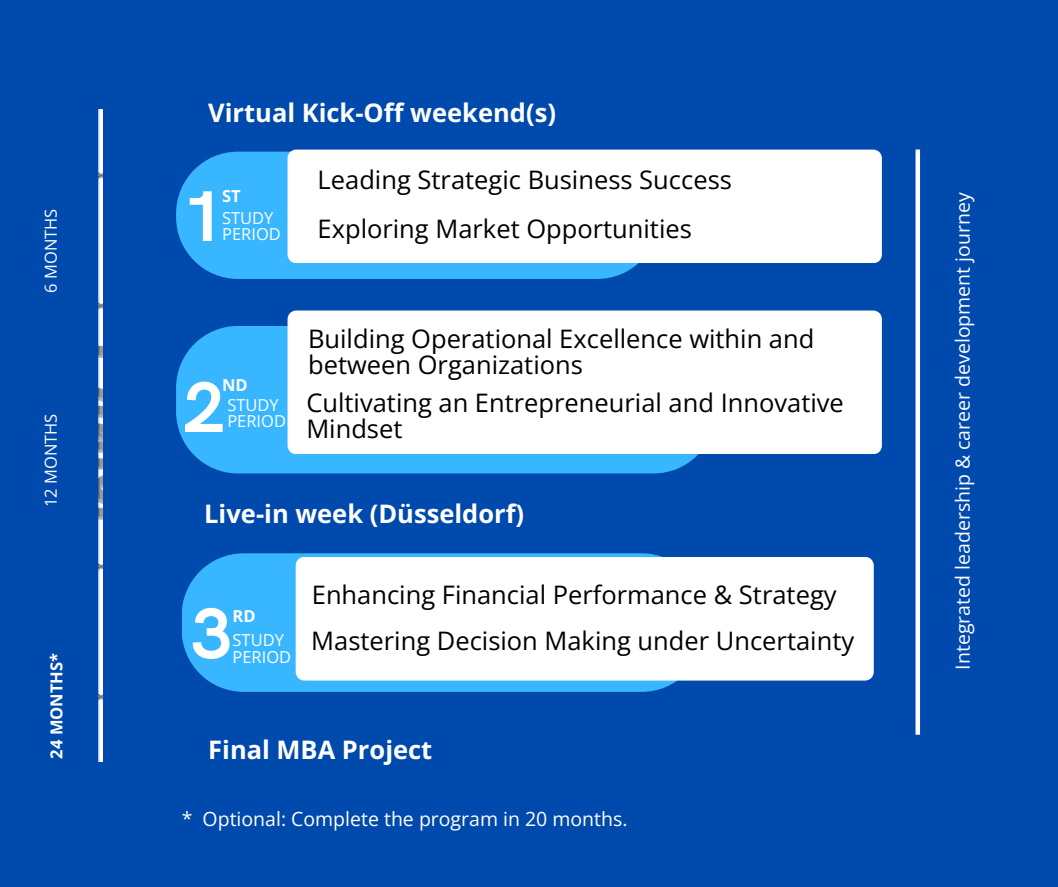
<style>
.page{position:relative;width:1058px;height:887px;background:#fff}
.page>*{position:absolute;margin:0;border:0;box-sizing:border-box;transform-origin:0 0}
.t1{font:700 72px "HK Grotesk";color:#fff}
.t2{font:25.5px/25.8px "Open Sans";color:#000}
.t3{font:700 25.5px "Open Sans";color:#fff}
.t4{font:19.5px "Open Sans";color:#fff}
.t5{font:16.5px "Open Sans";color:#fff}
.t6{font:700 16.5px "Open Sans";color:#fff}
</style>
<div class="page">
<div style="left:0;top:0;width:1058px;height:886px;background:#004aad"></div>
<div style="left:176px;top:152px;width:483px;height:127px;background:#38b6ff;border-radius:62px"></div>
<div style="left:287px;top:149px;width:595px;height:114px;background:#fff"></div>
<div style="left:176px;top:326px;width:539px;height:147px;background:#38b6ff;border-radius:62px"></div>
<div style="left:287px;top:310px;width:595px;height:144px;background:#fff"></div>
<div style="left:182px;top:553px;width:521px;height:138px;background:#38b6ff;border-radius:62px"></div>
<div style="left:296px;top:557px;width:577px;height:123px;background:#fff"></div>
<img style="left:99px;top:110px;width:3px;height:651px">
<div style="left:915px;top:149px;width:5px;height:585px;background:#fff"></div>
<p class="t5" style="left:39px;top:293px;width:86px;rotate:-90deg">6 MONTHS</p>
<p class="t5" style="left:39px;top:507px;width:95px;rotate:-90deg">12 MONTHS</p>
<p class="t6" style="left:45px;top:758px;width:107px;rotate:-90deg">24 MONTHS*</p>
<p class="t3" style="left:208px;top:94px;width:349px">Virtual Kick-Off weekend(s)</p>
<p class="t1" style="left:183px;top:176px;width:43px">1</p>
<p class="t6" style="left:222px;top:184px;width:20px">ST</p>
<p class="t5" style="left:222px;top:206px;width:53px">STUDY</p>
<p class="t5" style="left:222px;top:223px;width:60px">PERIOD</p>
<p class="t2" style="left:317px;top:166px;width:416px">Leading Strategic Business Success</p>
<p class="t2" style="left:317px;top:215px;width:376px">Exploring Market Opportunities</p>
<p class="t6" style="left:222px;top:373px;width:27px">ND</p>
<p class="t1" style="left:183px;top:367px;width:43px">2</p>
<p class="t5" style="left:227px;top:393px;width:53px">STUDY</p>
<p class="t5" style="left:227px;top:410px;width:60px">PERIOD</p>
<p class="t2" style="left:308px;top:325px;width:508px">Building Operational Excellence within and between Organizations</p>
<p class="t2" style="left:306px;top:389px;width:539px">Cultivating an Entrepreneurial and Innovative<br>Mindset</p>
<p class="t3" style="left:204px;top:495px;width:321px">Live-in week (Düsseldorf)</p>
<p class="t1" style="left:191px;top:593px;width:43px">3</p>
<p class="t6" style="left:232px;top:604px;width:25px">RD</p>
<p class="t5" style="left:232px;top:628px;width:53px">STUDY</p>
<p class="t5" style="left:232px;top:645px;width:60px">PERIOD</p>
<p class="t2" style="left:312px;top:581px;width:526px">Enhancing Financial Performance &amp; Strategy</p>
<p class="t2" style="left:311px;top:627px;width:544px">Mastering Decision Making under Uncertainty</p>
<p class="t3" style="left:208px;top:731px;width:226px">Final MBA Project</p>
<p class="t4" style="left:182px;top:804px;width:447px">* Optional: Complete the program in 20 months.</p>
<p class="t4" style="left:949px;top:669px;width:478px;rotate:-90deg">Integrated leadership &amp; career development journey</p>
</div>
